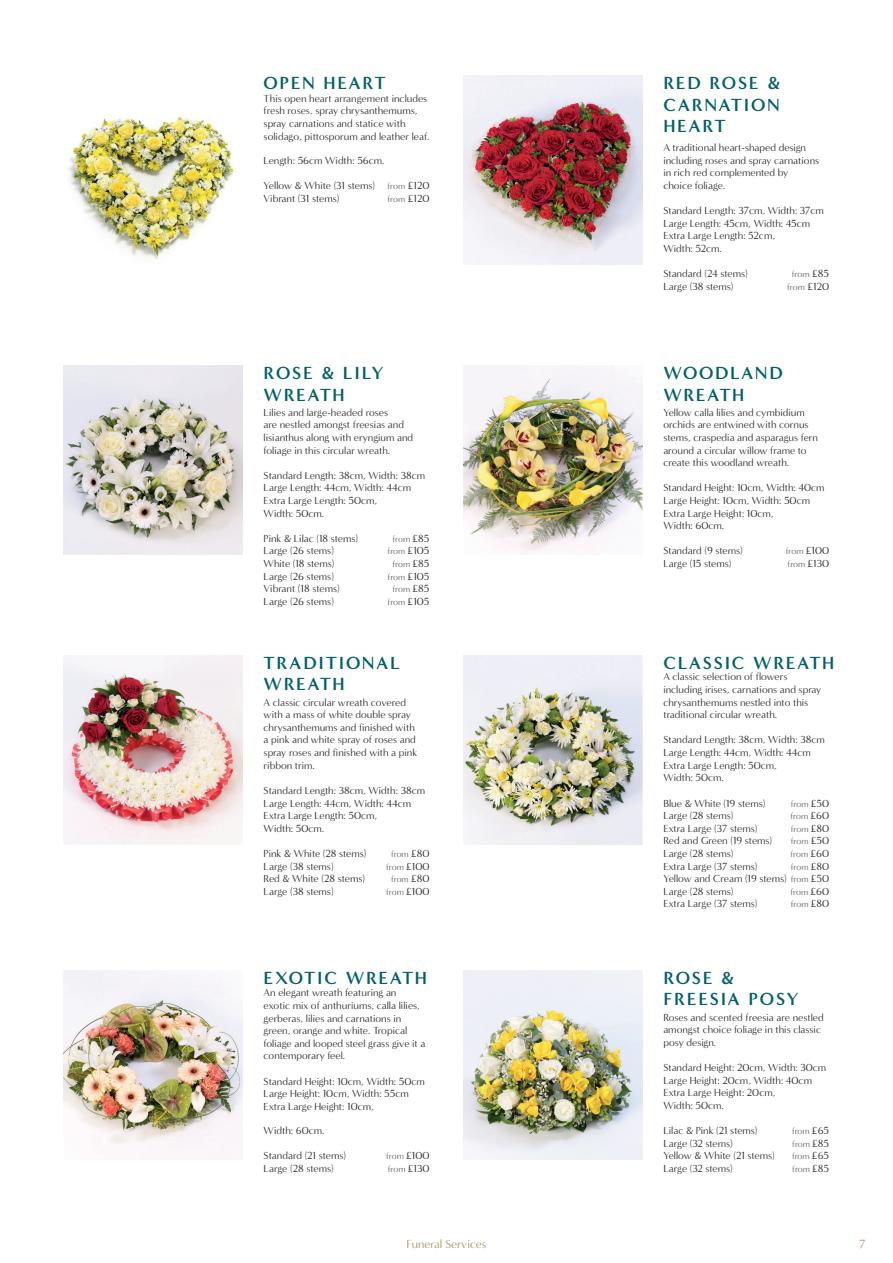
<style>
.page{position:relative;width:893px;height:1263px;background:#fff}
.page>*{position:absolute;margin:0;border:0;box-sizing:border-box;transform-origin:0 0}
.t1{font:700 18px/21.6px "Minerva Modern";letter-spacing:.085em;color:#00606a}
.t2{font:12px "Minerva Modern";color:#a98e5a}
.t3{font:10.5px/12.6px "Minerva Modern";color:#231f20}
.t4{font:9px "Minerva Modern";color:#57585a}
.s1{font-size:9px;color:#57585a}
.s2{font-size:10.5px;color:#231f20}
</style>
<div class="page">
<img style="left:463px;top:76px;width:179px;height:189px">
<img style="left:68px;top:116px;width:166px;height:143px">
<img style="left:64px;top:365px;width:178px;height:189px">
<img style="left:463px;top:365px;width:179px;height:189px">
<img style="left:463px;top:655px;width:179px;height:189px">
<img style="left:64px;top:655px;width:178px;height:189px">
<img style="left:64px;top:970px;width:178px;height:189px">
<img style="left:463px;top:970px;width:179px;height:189px">
<h1 class="t1" style="left:264px;top:72px;width:124px">OPEN HEART</h1>
<p class="t3" style="left:264px;top:92px;width:167px">This open heart arrangement includes fresh roses, spray chrysanthemums, spray carnations and statice with solidago, pittosporum and leather leaf.</p>
<p class="t3" style="left:264px;top:154px;width:122px">Length: 56cm Width: 56cm.</p>
<p class="t3" style="left:264px;top:179px;width:167px">Yellow &amp; White (31 stems) <span class="s1">from</span> £120<br>Vibrant (31 stems)</p>
<p class="t4" style="left:387px;top:193px;width:44px">from <span class="s2">£120</span></p>
<h1 class="t1" style="left:264px;top:362px;width:122px">ROSE &amp; LILY<br>WREATH</h1>
<p class="t3" style="left:264px;top:406px;width:151px">Lilies and large-headed roses<br>are nestled amongst freesias and lisianthus along with eryngium and foliage in this circular wreath.</p>
<p class="t3" style="left:264px;top:469px;width:163px">Standard Length: 38cm, Width: 38cm<br>Large Length: 44cm, Width: 44cm<br>Extra Large Length: 50cm,<br>Width: 50cm.</p>
<p class="t3" style="left:264px;top:532px;width:96px">Pink &amp; Lilac (18 stems)</p>
<p class="t4" style="left:393px;top:534px;width:38px">from <span class="s2">£85</span></p>
<p class="t3" style="left:264px;top:545px;width:72px">Large (26 stems)</p>
<p class="t4" style="left:388px;top:546px;width:43px">from <span class="s2">£105</span></p>
<p class="t3" style="left:264px;top:557px;width:72px">White (18 stems)</p>
<p class="t4" style="left:393px;top:559px;width:38px">from <span class="s2">£85</span></p>
<p class="t3" style="left:264px;top:570px;width:72px">Large (26 stems)</p>
<p class="t4" style="left:388px;top:571px;width:43px">from <span class="s2">£105</span></p>
<p class="t3" style="left:264px;top:582px;width:78px">Vibrant (18 stems)</p>
<p class="t4" style="left:393px;top:584px;width:38px">from <span class="s2">£85</span></p>
<p class="t3" style="left:264px;top:595px;width:72px">Large (26 stems)</p>
<p class="t4" style="left:388px;top:597px;width:43px">from <span class="s2">£105</span></p>
<h1 class="t1" style="left:663px;top:72px;width:118px;text-align:justify">RED ROSE &amp; CARNATION HEART</h1>
<p class="t3" style="left:663px;top:141px;width:157px">A traditional heart-shaped design including roses and spray carnations in rich red complemented by choice foliage.</p>
<p class="t3" style="left:663px;top:204px;width:162px">Standard Length: 37cm, Width: 37cm<br>Large Length: 45cm, Width: 45cm<br>Extra Large Length: 52cm,<br>Width: 52cm.</p>
<p class="t3" style="left:663px;top:267px;width:86px">Standard (24 stems)</p>
<p class="t4" style="left:792px;top:269px;width:39px">from <span class="s2">£85</span></p>
<p class="t3" style="left:663px;top:280px;width:71px">Large (38 stems)</p>
<p class="t4" style="left:787px;top:282px;width:44px">from <span class="s2">£120</span></p>
<h1 class="t1" style="left:663px;top:362px;width:121px">WOODLAND<br>WREATH</h1>
<p class="t3" style="left:663px;top:406px;width:156px">Yellow calla lilies and cymbidium orchids are entwined with cornus stems, craspedia and asparagus fern around a circular willow frame to create this woodland wreath.</p>
<p class="t3" style="left:663px;top:482px;width:163px">Standard Height: 10cm, Width: 40cm<br>Large Height: 10cm, Width: 50cm<br>Extra Large Height: 10cm,<br>Width: 60cm.</p>
<p class="t3" style="left:663px;top:545px;width:81px">Standard (9 stems)</p>
<p class="t4" style="left:786px;top:546px;width:45px">from <span class="s2">£100</span></p>
<p class="t3" style="left:663px;top:557px;width:70px">Large (15 stems)</p>
<p class="t4" style="left:788px;top:559px;width:43px">from <span class="s2">£130</span></p>
<h1 class="t1" style="left:264px;top:652px;width:138px">TRADITIONAL</h1>
<h1 class="t1" style="left:663px;top:652px;width:173px">CLASSIC WREATH</h1>
<h1 class="t1" style="left:264px;top:673px;width:83px">WREATH</h1>
<p class="t3" style="left:264px;top:696px;width:155px">A classic circular wreath covered with a mass of white double spray chrysanthemums and finished with a pink and white spray of roses and spray roses and finished with a pink ribbon trim.</p>
<p class="t3" style="left:264px;top:784px;width:163px">Standard Length: 38cm, Width: 38cm<br>Large Length: 44cm, Width: 44cm<br>Extra Large Length: 50cm,<br>Width: 50cm.</p>
<p class="t3" style="left:264px;top:847px;width:104px">Pink &amp; White (28 stems)</p>
<p class="t4" style="left:391px;top:849px;width:40px">from <span class="s2">£80</span></p>
<p class="t3" style="left:264px;top:860px;width:71px">Large (38 stems)</p>
<p class="t4" style="left:386px;top:861px;width:45px">from <span class="s2">£100</span></p>
<p class="t3" style="left:264px;top:872px;width:103px">Red &amp; White (28 stems)</p>
<p class="t4" style="left:391px;top:874px;width:40px">from <span class="s2">£80</span></p>
<p class="t3" style="left:264px;top:885px;width:71px">Large (38 stems)</p>
<p class="t4" style="left:386px;top:886px;width:45px">from <span class="s2">£100</span></p>
<p class="t3" style="left:663px;top:671px;width:160px">A classic selection of flowers including irises, carnations and spray chrysanthemums nestled into this traditional circular wreath.</p>
<p class="t3" style="left:663px;top:734px;width:163px">Standard Length: 38cm, Width: 38cm<br>Large Length: 44cm, Width: 44cm<br>Extra Large Length: 50cm,<br>Width: 50cm.</p>
<p class="t3" style="left:663px;top:797px;width:103px">Blue &amp; White (19 stems)</p>
<p class="t4" style="left:791px;top:798px;width:40px">from <span class="s2">£50</span></p>
<p class="t3" style="left:663px;top:809px;width:72px">Large (28 stems)</p>
<p class="t4" style="left:790px;top:811px;width:40px">from <span class="s2">£60</span></p>
<p class="t3" style="left:663px;top:822px;width:95px">Extra Large (37 stems)</p>
<p class="t4" style="left:791px;top:823px;width:40px">from <span class="s2">£80</span></p>
<p class="t3" style="left:663px;top:834px;width:110px">Red and Green (19 stems)</p>
<p class="t4" style="left:791px;top:836px;width:40px">from <span class="s2">£50</span></p>
<p class="t3" style="left:663px;top:847px;width:72px">Large (28 stems)</p>
<p class="t4" style="left:790px;top:849px;width:40px">from <span class="s2">£60</span></p>
<p class="t3" style="left:663px;top:860px;width:95px">Extra Large (37 stems)</p>
<p class="t4" style="left:791px;top:861px;width:40px">from <span class="s2">£80</span></p>
<p class="t3" style="left:663px;top:872px;width:167px">Yellow and Cream (19 stems) <span class="s1">from</span> £50<br>Large (28 stems)</p>
<p class="t4" style="left:790px;top:886px;width:40px">from <span class="s2">£60</span></p>
<h1 class="t1" style="left:264px;top:967px;width:165px">EXOTIC WREATH</h1>
<p class="t3" style="left:264px;top:987px;width:163px">An elegant wreath featuring an exotic mix of anthuriums, calla lilies, gerberas, lilies and carnations in green, orange and white. Tropical foliage and looped steel grass give it a contemporary feel.</p>
<p class="t3" style="left:264px;top:1075px;width:163px">Standard Height: 10cm, Width: 50cm<br>Large Height: 10cm, Width: 55cm<br>Extra Large Height: 10cm,</p>
<p class="t3" style="left:264px;top:1124px;width:62px">Width: 60cm.</p>
<p class="t3" style="left:264px;top:1149px;width:84px">Standard (21 stems)</p>
<p class="t4" style="left:386px;top:1151px;width:45px">from <span class="s2">£100</span></p>
<p class="t3" style="left:264px;top:1162px;width:72px">Large (28 stems)</p>
<p class="t4" style="left:388px;top:1164px;width:43px">from <span class="s2">£130</span></p>
<p class="t3" style="left:663px;top:897px;width:95px">Extra Large (37 stems)</p>
<p class="t4" style="left:791px;top:899px;width:40px">from <span class="s2">£80</span></p>
<h1 class="t1" style="left:663px;top:967px;width:137px">ROSE &amp;<br>FREESIA POSY</h1>
<p class="t3" style="left:663px;top:1011px;width:162px">Roses and scented freesia are nestled amongst choice foliage in this classic posy design.</p>
<p class="t3" style="left:663px;top:1061px;width:164px">Standard Height: 20cm, Width: 30cm<br>Large Height: 20cm, Width: 40cm<br>Extra Large Height: 20cm,<br>Width: 50cm.</p>
<p class="t3" style="left:663px;top:1124px;width:96px">Lilac &amp; Pink (21 stems)</p>
<p class="t4" style="left:792px;top:1126px;width:39px">from <span class="s2">£65</span></p>
<p class="t3" style="left:663px;top:1137px;width:71px">Large (32 stems)</p>
<p class="t4" style="left:792px;top:1138px;width:38px">from <span class="s2">£85</span></p>
<p class="t3" style="left:663px;top:1149px;width:113px">Yellow &amp; White (21 stems)</p>
<p class="t4" style="left:792px;top:1151px;width:39px">from <span class="s2">£65</span></p>
<p class="t3" style="left:663px;top:1162px;width:71px">Large (32 stems)</p>
<p class="t4" style="left:792px;top:1164px;width:38px">from <span class="s2">£85</span></p>
<p class="t2" style="left:407px;top:1236px;width:81px">Funeral Services</p>
<p class="t2" style="left:859px;top:1236px;width:7px">7</p>
</div>
